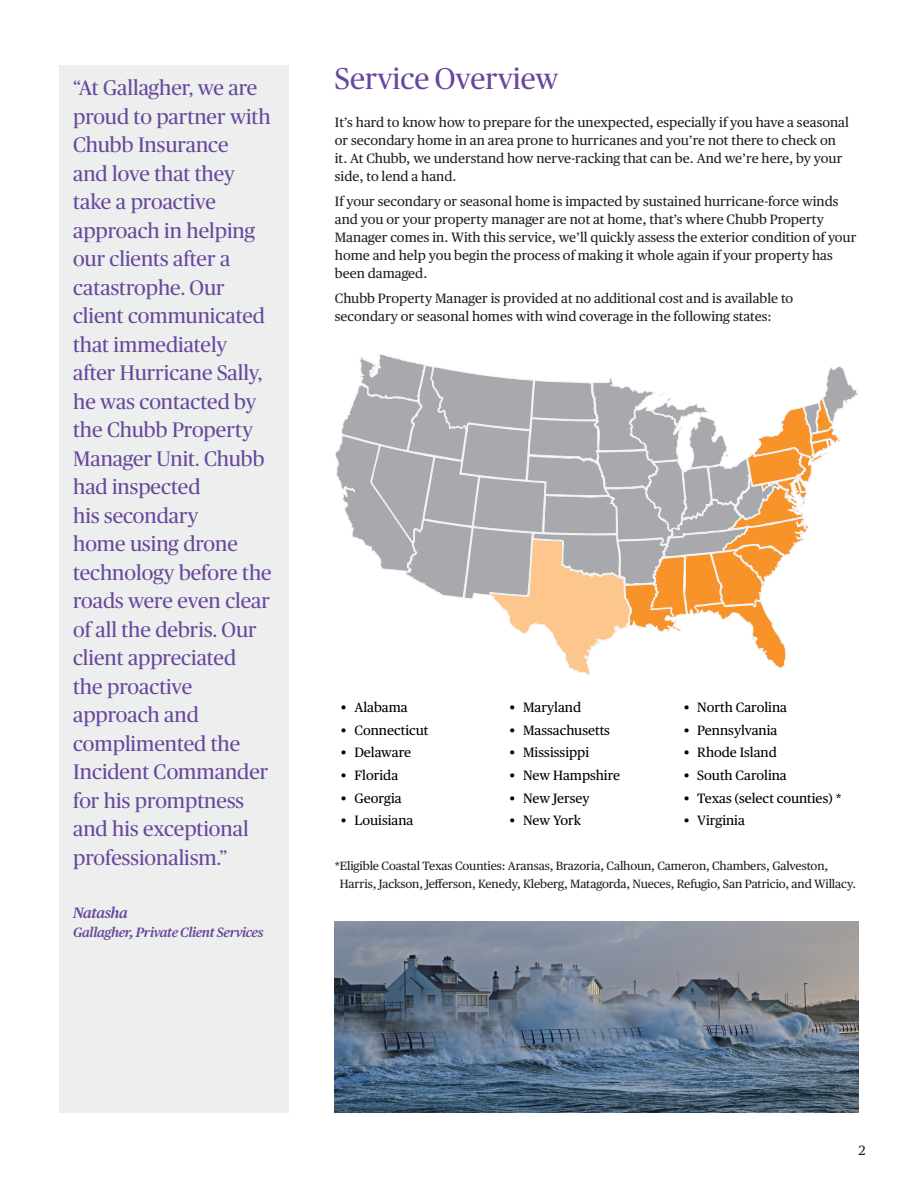
<style>
.page{position:relative;width:918px;height:1188px;background:#fff}
.page>*{position:absolute;margin:0;border:0;box-sizing:border-box;transform-origin:0 0}
.t1{font:30px "Chubb Publico";color:#67479c}
.t2{font:21px/28.5px "Chubb Publico";color:#67479c}
.t3{font:italic 600 15px "Chubb Publico Text";letter-spacing:-.03em;color:#67479c}
.t4{font:13.5px/18px "Chubb Publico Text";color:#231f20}
.t5{font:13.5px "Chubb Publico Text";color:#000}
.t6{font:italic 600 13.5px "Chubb Publico Text";letter-spacing:-.03em;color:#67479c}
.t7{font:12px/18px "Chubb Publico Text";letter-spacing:-.01em;color:#231f20}
</style>
<div class="page">
<svg style="left:335px;top:353px;width:523px;height:323px"></svg>
<img style="left:335px;top:922px;width:523px;height:190px">
<div style="left:60px;top:65px;width:229px;height:1047px;background:#edeeee"></div>
<p class="t2" style="left:73px;top:72px;width:200px">“At Gallagher, we are proud to partner with<br>Chubb Insurance<br>and love that they take a proactive approach in helping our clients after a catastrophe. Our client communicated that immediately after Hurricane Sally, he was contacted by the Chubb Property<br>Manager Unit. Chubb had inspected<br>his secondary<br>home using drone technology before the roads were even clear of all the debris. Our client appreciated<br>the proactive approach and complimented the<br>Incident Commander for his promptness and his exceptional professionalism.”</p>
<p class="t3" style="left:73px;top:901px;width:56px">Natasha</p>
<p class="t6" style="left:73px;top:922px;width:192px">Gallagher, Private Client Services</p>
<h1 class="t1" style="left:335px;top:57px;width:225px">Service Overview</h1>
<p class="t4" style="left:335px;top:113px;width:516px">It’s hard to know how to prepare for the unexpected, especially if you have a seasonal or secondary home in an area prone to hurricanes and you’re not there to check on it. At Chubb, we understand how nerve-racking that can be. And we’re here, by your side, to lend a hand.</p>
<p class="t4" style="left:335px;top:191px;width:523px">If your secondary or seasonal home is impacted by sustained hurricane-force winds and you or your property manager are not at home, that’s where Chubb Property Manager comes in. With this service, we’ll quickly assess the exterior condition of your home and help you begin the process of making it whole again if your property has been damaged.</p>
<p class="t4" style="left:335px;top:288px;width:460px">Chubb Property Manager is provided at no additional cost and is available to secondary or seasonal homes with wind coverage in the following states:</p>
<p class="t5" style="left:341px;top:697px;width:68px">• Alabama</p>
<p class="t5" style="left:510px;top:697px;width:73px">• Maryland</p>
<p class="t5" style="left:684px;top:697px;width:105px">• North Carolina</p>
<p class="t5" style="left:341px;top:720px;width:89px">• Connecticut</p>
<p class="t5" style="left:510px;top:720px;width:102px">• Massachusetts</p>
<p class="t5" style="left:684px;top:720px;width:95px">• Pennsylvania</p>
<p class="t5" style="left:341px;top:743px;width:72px">• Delaware</p>
<p class="t5" style="left:510px;top:743px;width:81px">• Mississippi</p>
<p class="t5" style="left:684px;top:743px;width:95px">• Rhode Island</p>
<p class="t5" style="left:341px;top:765px;width:59px">• Florida</p>
<p class="t5" style="left:510px;top:765px;width:112px">• New Hampshire</p>
<p class="t5" style="left:684px;top:765px;width:105px">• South Carolina</p>
<p class="t5" style="left:341px;top:788px;width:62px">• Georgia</p>
<p class="t5" style="left:510px;top:788px;width:82px">• New Jersey</p>
<p class="t5" style="left:684px;top:788px;width:159px">• Texas (select counties) *</p>
<p class="t5" style="left:341px;top:810px;width:74px">• Louisiana</p>
<p class="t5" style="left:510px;top:810px;width:73px">• New York</p>
<p class="t5" style="left:684px;top:810px;width:63px">• Virginia</p>
<p class="t7" style="left:340px;top:856px;width:518px;text-indent:-5px">* Eligible Coastal Texas Counties: Aransas, Brazoria, Calhoun, Cameron, Chambers, Galveston,<br>Harris, Jackson, Jefferson, Kenedy, Kleberg, Matagorda, Nueces, Refugio, San Patricio, and Willacy.</p>
<p class="t4" style="left:859px;top:1141px;width:8px">2</p>
</div>
